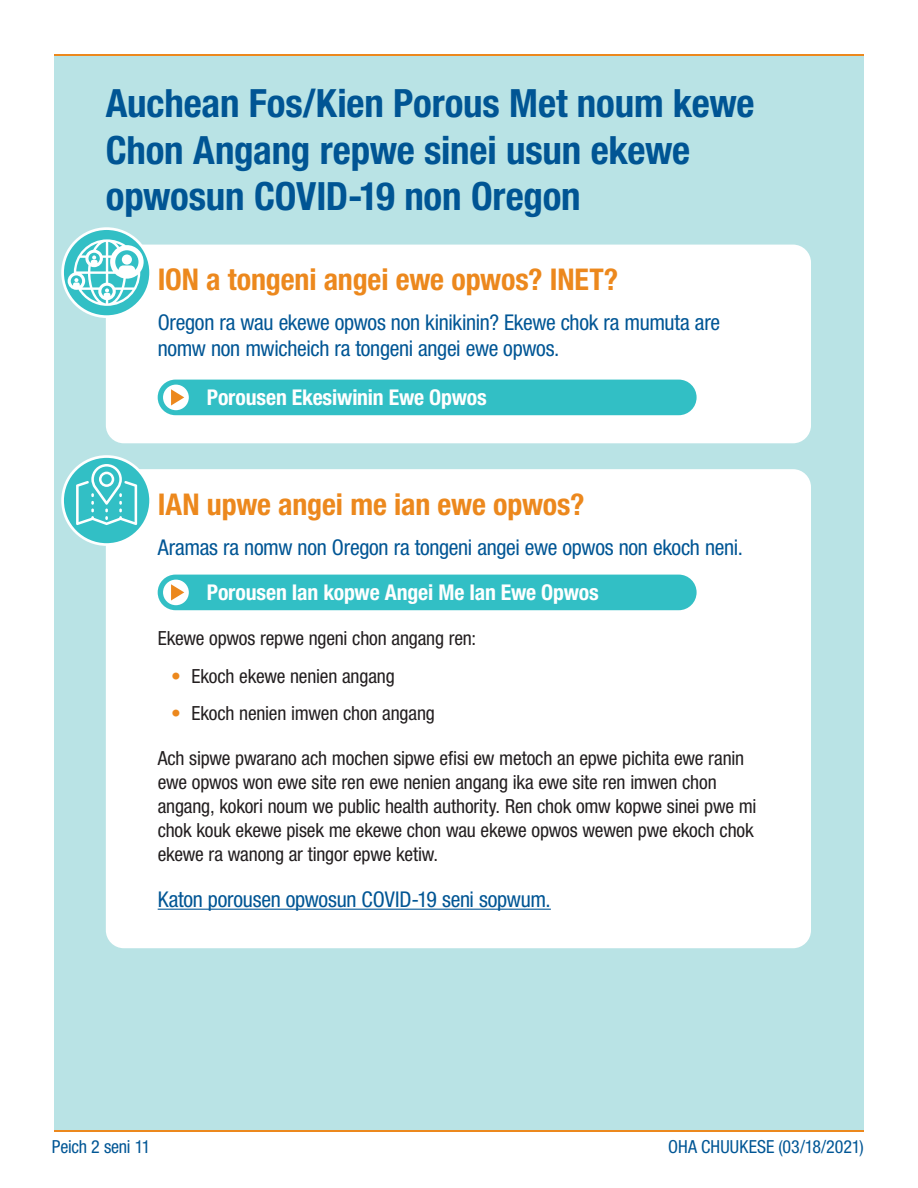
<style>
.page{position:relative;width:918px;height:1188px;background:#fff}
.page>*{position:absolute;margin:0;border:0;box-sizing:border-box;transform-origin:0 0}
.t1{font:700 condensed 39px/46.8px "Helvetica Neue LT Std";letter-spacing:-.005em;color:#005594}
.t2{font:700 condensed 30px "Helvetica Neue LT Std";letter-spacing:-.005em;color:#ec881d}
.body{font:condensed 21.75px/26.2px "Helvetica Neue LT Std";letter-spacing:-.015em;color:#005695}
.body-2{font:700 condensed 21.75px "Helvetica Neue LT Std";letter-spacing:-.01em;color:#fff}
.body-3{font:condensed 21.75px "Helvetica Neue LT Std";letter-spacing:-.01em;color:#005594}
.bodyplain{font:condensed 19.5px/24px "Helvetica Neue LT Std";letter-spacing:-.01em;color:#231f20}
.t3{font:condensed 18px "Helvetica Neue LT Std";color:#005695}
.s1{color:#ec881d}
</style>
<div class="page">
<div style="left:54px;top:56px;width:810px;height:1074px;background:#b9e3e5"></div>
<hr style="left:54px;top:54px;width:810px;height:2px;background:#ec881d">
<hr style="left:54px;top:1130px;width:810px;height:1px;background:#ec881d">
<div style="left:106px;top:245px;width:705px;height:198px;background:#fff;border-radius:18px"></div>
<div style="left:106px;top:469px;width:705px;height:479px;background:#fff;border-radius:18px"></div>
<hr style="left:158px;top:909px;width:393px;height:1px;background:#005594">
<svg style="left:63px;top:229px;width:88px;height:88px"></svg>
<div style="left:61px;top:227px;width:91px;height:91px;border:3px solid #fff;border-radius:50%"></div>
<svg style="left:68px;top:239px;width:76px;height:67px"></svg>
<div style="left:63px;top:457px;width:88px;height:88px;background:#32bfc5;border-radius:50%"></div>
<div style="left:61px;top:455px;width:91px;height:91px;border:3px solid #fff;border-radius:50%"></div>
<div style="left:158px;top:380px;width:539px;height:35px;background:#32bfc5;border-radius:18px"></div>
<div style="left:163px;top:385px;width:26px;height:25px;background:#fff;border-radius:50%"></div>
<svg style="left:171px;top:389px;width:13px;height:17px"></svg>
<div style="left:158px;top:575px;width:539px;height:35px;background:#32bfc5;border-radius:18px"></div>
<div style="left:163px;top:580px;width:26px;height:25px;background:#fff;border-radius:50%"></div>
<svg style="left:171px;top:584px;width:13px;height:17px"></svg>
<svg style="left:76px;top:464px;width:61px;height:61px"></svg>
<p class="t1" style="left:106px;top:79px;width:650px">Auchean Fos/Kien Porous Met noum kewe<br>Chon Angang repwe sinei usun ekewe opwosun COVID-19 non Oregon</p>
<p class="t2" style="left:158px;top:261px;width:462px">ION a tongeni angei ewe opwos? INET?</p>
<p class="body" style="left:158px;top:309px;width:564px">Oregon ra wau ekewe opwos non kinikinin? Ekewe chok ra mumuta are nomw non mwicheich ra tongeni angei ewe opwos.</p>
<p class="body-2" style="left:207px;top:384px;width:281px">Porousen Ekesiwinin Ewe Opwos</p>
<p class="t2" style="left:158px;top:486px;width:428px">IAN upwe angei me ian ewe opwos?</p>
<p class="body" style="left:158px;top:534px;width:587px">Aramas ra nomw non Oregon ra tongeni angei ewe opwos non ekoch neni.</p>
<p class="body-2" style="left:207px;top:579px;width:393px">Porousen Ian kopwe Angei Me Ian Ewe Opwos</p>
<p class="bodyplain" style="left:158px;top:626px;width:320px">Ekewe opwos repwe ngeni chon angang ren:</p>
<p class="bodyplain" style="left:171px;top:664px;width:225px"><span class="s1">•</span> Ekoch ekewe nenien angang</p>
<p class="bodyplain" style="left:171px;top:701px;width:265px"><span class="s1">•</span> Ekoch nenien imwen chon angang</p>
<p class="bodyplain" style="left:158px;top:745px;width:600px">Ach sipwe pwarano ach mochen sipwe efisi ew metoch an epwe pichita ewe ranin ewe opwos won ewe site ren ewe nenien angang ika ewe site ren imwen chon angang, kokori noum we public health authority. Ren chok omw kopwe sinei pwe mi chok kouk ekewe pisek me ekewe chon wau ekewe opwos wewen pwe ekoch chok ekewe ra wanong ar tingor epwe ketiw.</p>
<p class="body-3" style="left:158px;top:887px;width:395px">Katon porousen opwosun COVID-19 seni sopwum.</p>
<p class="t3" style="left:52px;top:1137px;width:100px">Peich 2 seni 11</p>
<p class="t3" style="left:668px;top:1137px;width:197px">OHA CHUUKESE (03/18/2021)</p>
</div>
